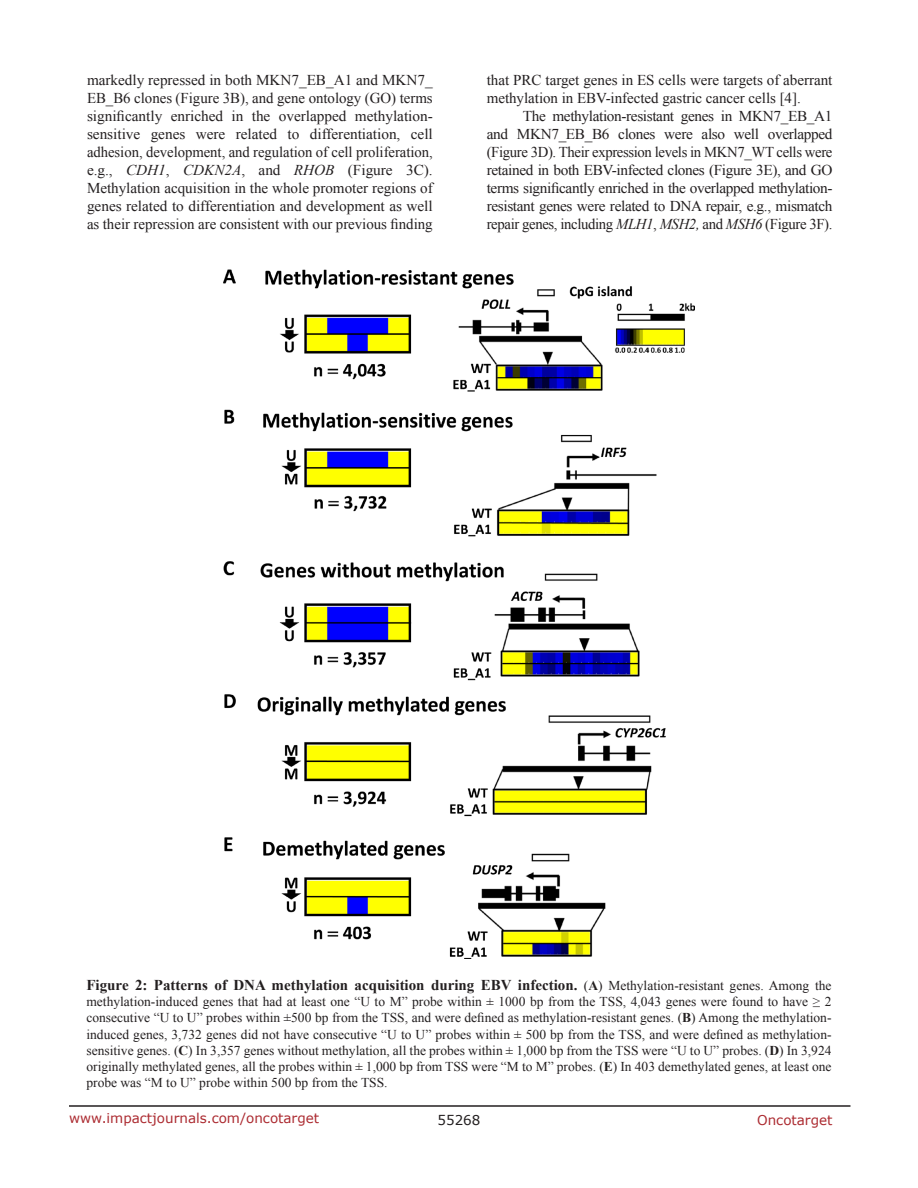
<style>
.page{position:relative;width:918px;height:1188px;background:#fff}
.page>*{position:absolute;margin:0;border:0;box-sizing:border-box;transform-origin:0 0}
.BodyText{font:15px/18px "Times New Roman";color:#231f20;text-align:justify}
.FigureText{font:700 15px "Times New Roman";color:#231f20}
.FigureText-2{font:13.5px/16.2px "Times New Roman";color:#231f20;text-align:justify}
.t1{font:13.5px "Verdana";color:#ac2b31}
.t2{font:13.5px "Verdana";color:#231f20}
.s1{font-style:italic}
.s2{font-weight:400;font-size:13.5px}
.s3{font-size:13.5px}
.s4{font-weight:700}
</style>
<div class="page">
<hr style="left:69px;top:1105px;width:781px;height:2px;background:#231f20">
<img style="left:224px;top:269px;width:470px;height:690px">
<p class="BodyText" style="left:87px;top:71px;width:347px">markedly repressed in both MKN7_EB_A1 and MKN7_ EB_B6 clones (Figure 3B), and gene ontology (GO) terms significantly enriched in the overlapped methylation&shy;sensitive genes were related to differentiation, cell adhesion, development, and regulation of cell proliferation, e.g., <span class="s1">CDH1</span>, <span class="s1">CDKN2A</span>, and <span class="s1">RHOB</span> (Figure 3C).<br>Methylation acquisition in the whole promoter regions of genes related to differentiation and development as well as their repression are consistent with our previous finding</p>
<p class="BodyText" style="left:487px;top:71px;width:347px">that PRC target genes in ES cells were targets of aberrant methylation in EBV-infected gastric cancer cells [4].</p>
<p class="BodyText" style="left:487px;top:107px;width:347px;text-indent:36px">The methylation-resistant genes in MKN7_EB_A1 and MKN7_EB_B6 clones were also well overlapped (Figure 3D). Their expression levels in MKN7_WT cells were retained in both EBV-infected clones (Figure 3E), and GO terms significantly enriched in the overlapped methylation&shy;resistant genes were related to DNA repair, e.g., mismatch repair genes, including <span class="s1">MLH1</span>, <span class="s1">MSH2,</span> and <span class="s1">MSH6</span> (Figure 3F).</p>
<p class="FigureText" style="left:86px;top:975px;width:747px">Figure 2: Patterns of DNA methylation acquisition during EBV infection. <span class="s2">(</span><span class="s3">A</span><span class="s2">) Methylation-resistant genes. Among the</span></p>
<p class="FigureText-2" style="left:86px;top:993px;width:747px">methylation-induced genes that had at least one “U to M” probe within ± 1000 bp from the TSS, 4,043 genes were found to have ≥ 2 consecutive “U to U” probes within ±500 bp from the TSS, and were defined as methylation-resistant genes. (<span class="s4">B</span>) Among the methylation&shy;induced genes, 3,732 genes did not have consecutive “U to U” probes within ± 500 bp from the TSS, and were defined as methylation&shy;sensitive genes. (<span class="s4">C</span>) In 3,357 genes without methylation, all the probes within ± 1,000 bp from the TSS were “U to U” probes. (<span class="s4">D</span>) In 3,924 originally methylated genes, all the probes within ± 1,000 bp from TSS were “M to M” probes. (<span class="s4">E</span>) In 403 demethylated genes, at least one probe was “M to U” probe within 500 bp from the TSS.</p>
<p class="t1" style="left:69px;top:1109px;width:252px">www.impactjournals.com/oncotarget</p>
<p class="t2" style="left:438px;top:1111px;width:44px">55268</p>
<p class="t1" style="left:757px;top:1111px;width:77px">Oncotarget</p>
</div>
